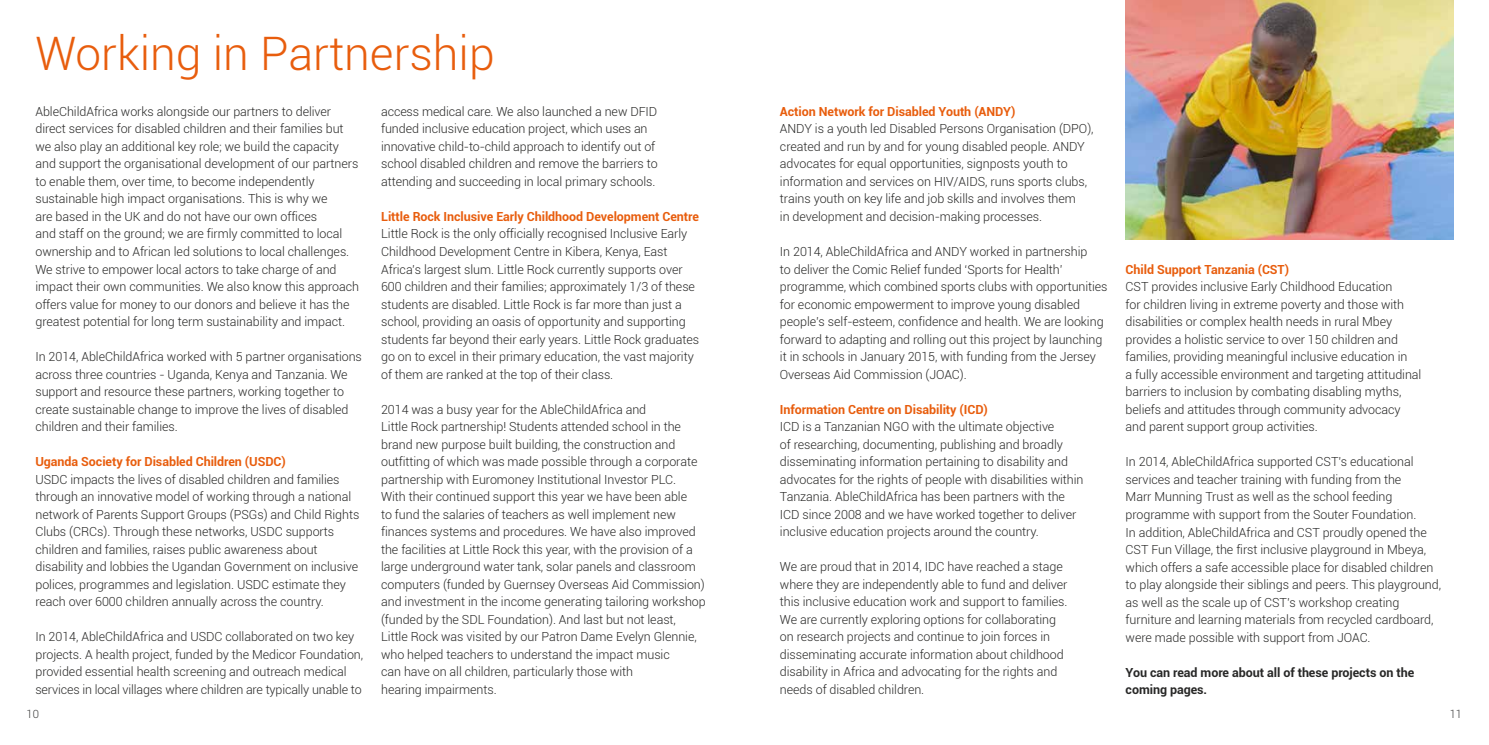
<style>
.page{position:relative;width:1489px;height:745px;background:#fff}
.page>*{position:absolute;margin:0;border:0;box-sizing:border-box;transform-origin:0 0}
.t1{font:300 46.12px "Roboto";color:#e85d0d}
.t2{font:300 12.5px/17.5px "Roboto";letter-spacing:-.005em;color:#282827}
.t3{font:700 12.5px "Roboto";letter-spacing:-.005em;color:#e85d0d}
.t4{font:700 12.5px/17.5px "Roboto";letter-spacing:-.005em;color:#282827}
.t5{font:300 11.25px "Roboto";color:#3c3c3b}
</style>
<div class="page">
<img style="left:1125px;top:0;width:328px;height:239px">
<h1 class="t1" style="left:35px;top:22px;width:461px">Working in Partnership</h1>
<p class="t2" style="left:381px;top:102px;width:278px">access medical care. We also launched a new DFID funded inclusive education project, which uses an innovative child-to-child approach to identify out of school disabled children and remove the barriers to attending and succeeding in local primary schools.</p>
<p class="t3" style="left:381px;top:207px;width:319px">Little Rock Inclusive Early Childhood Development Centre</p>
<p class="t2" style="left:381px;top:225px;width:319px">Little Rock is the only officially recognised Inclusive Early Childhood Development Centre in Kibera, Kenya, East Africa’s largest slum. Little Rock currently supports over 600 children and their families; approximately 1/3 of these students are disabled. Little Rock is far more than just a school, providing an oasis of opportunity and supporting students far beyond their early years. Little Rock graduates go on to excel in their primary education, the vast majority of them are ranked at the top of their class.</p>
<p class="t2" style="left:381px;top:400px;width:326px">2014 was a busy year for the AbleChildAfrica and<br>Little Rock partnership! Students attended school in the brand new purpose built building, the construction and outfitting of which was made possible through a corporate partnership with Euromoney Institutional Investor PLC.<br>With their continued support this year we have been able<br>to fund the salaries of teachers as well implement new finances systems and procedures. We have also improved the facilities at Little Rock this year, with the provision of a large underground water tank, solar panels and classroom computers (funded by Guernsey Overseas Aid Commission) and investment in the income generating tailoring workshop (funded by the SDL Foundation). And last but not least, Little Rock was visited by our Patron Dame Evelyn Glennie, who helped teachers to understand the impact music<br>can have on all children, particularly those with<br>hearing impairments.</p>
<p class="t2" style="left:35px;top:102px;width:325px">AbleChildAfrica works alongside our partners to deliver direct services for disabled children and their families but we also play an additional key role; we build the capacity and support the organisational development of our partners to enable them, over time, to become independently sustainable high impact organisations. This is why we<br>are based in the UK and do not have our own offices<br>and staff on the ground; we are firmly committed to local ownership and to African led solutions to local challenges.<br>We strive to empower local actors to take charge of and impact their own communities. We also know this approach offers value for money to our donors and believe it has the greatest potential for long term sustainability and impact.</p>
<p class="t2" style="left:35px;top:347px;width:328px">In 2014, AbleChildAfrica worked with 5 partner organisations across three countries - Uganda, Kenya and Tanzania. We support and resource these partners, working together to create sustainable change to improve the lives of disabled children and their families.</p>
<p class="t3" style="left:35px;top:452px;width:252px">Uganda Society for Disabled Children (USDC)</p>
<p class="t2" style="left:35px;top:470px;width:325px">USDC impacts the lives of disabled children and families through an innovative model of working through a national network of Parents Support Groups (PSGs) and Child Rights Clubs (CRCs). Through these networks, USDC supports children and families, raises public awareness about disability and lobbies the Ugandan Government on inclusive polices, programmes and legislation. USDC estimate they reach over 6000 children annually across the country.</p>
<p class="t2" style="left:35px;top:627px;width:329px">In 2014, AbleChildAfrica and USDC collaborated on two key projects. A health project, funded by the Medicor Foundation, provided essential health screening and outreach medical services in local villages where children are typically unable to</p>
<p class="t3" style="left:780px;top:102px;width:237px">Action Network for Disabled Youth (ANDY)</p>
<p class="t2" style="left:780px;top:120px;width:315px">ANDY is a youth led Disabled Persons Organisation (DPO), created and run by and for young disabled people. ANDY advocates for equal opportunities, signposts youth to information and services on HIV/AIDS, runs sports clubs, trains youth on key life and job skills and involves them<br>in development and decision-making processes.</p>
<p class="t2" style="left:780px;top:242px;width:329px">In 2014, AbleChildAfrica and ANDY worked in partnership<br>to deliver the Comic Relief funded ‘Sports for Health’ programme, which combined sports clubs with opportunities for economic empowerment to improve young disabled people’s self-esteem, confidence and health. We are looking forward to adapting and rolling out this project by launching it in schools in January 2015, with funding from the Jersey Overseas Aid Commission (JOAC).</p>
<p class="t3" style="left:780px;top:400px;width:209px">Information Centre on Disability (ICD)</p>
<p class="t2" style="left:780px;top:417px;width:305px">ICD is a Tanzanian NGO with the ultimate objective<br>of researching, documenting, publishing and broadly disseminating information pertaining to disability and advocates for the rights of people with disabilities within Tanzania. AbleChildAfrica has been partners with the ICD since 2008 and we have worked together to deliver inclusive education projects around the country.</p>
<p class="t2" style="left:780px;top:557px;width:289px">We are proud that in 2014, IDC have reached a stage where they are independently able to fund and deliver this inclusive education work and support to families.<br>We are currently exploring options for collaborating on research projects and continue to join forces in disseminating accurate information about childhood disability in Africa and advocating for the rights and needs of disabled children.</p>
<p class="t3" style="left:1125px;top:260px;width:165px">Child Support Tanzania (CST)</p>
<p class="t2" style="left:1125px;top:277px;width:297px">CST provides inclusive Early Childhood Education<br>for children living in extreme poverty and those with disabilities or complex health needs in rural Mbey provides a holistic service to over 150 children and families, providing meaningful inclusive education in<br>a fully accessible environment and targeting attitudinal barriers to inclusion by combating disabling myths, beliefs and attitudes through community advocacy and parent support group activities.</p>
<p class="t2" style="left:1125px;top:452px;width:317px">In 2014, AbleChildAfrica supported CST’s educational services and teacher training with funding from the<br>Marr Munning Trust as well as the school feeding programme with support from the Souter Foundation.<br>In addition, AbleChildAfrica and CST proudly opened the CST Fun Village, the first inclusive playground in Mbeya, which offers a safe accessible place for disabled children to play alongside their siblings and peers. This playground, as well as the scale up of CST’s workshop creating furniture and learning materials from recycled cardboard, were made possible with support from JOAC.</p>
<p class="t4" style="left:1125px;top:662px;width:290px">You can read more about all of these projects on the coming pages.</p>
<p class="t5" style="left:27px;top:706px;width:14px">10</p>
<p class="t5" style="left:1449px;top:706px;width:14px">11</p>
</div>
